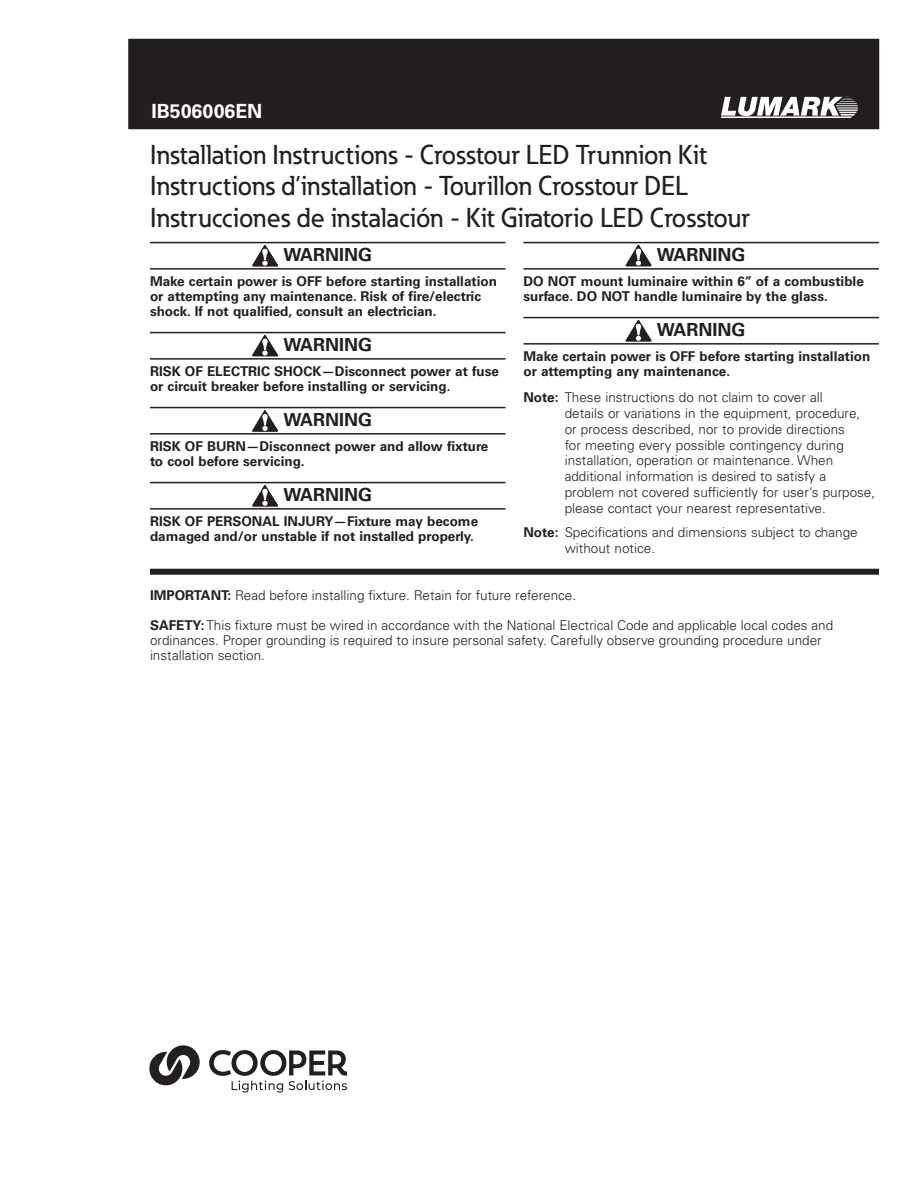
<style>
.page{position:relative;width:918px;height:1188px;background:#fff}
.page>*{position:absolute;margin:0;border:0;box-sizing:border-box;transform-origin:0 0}
.t1{font:500 27px "Eaton";color:#231f20}
.t2{font:700 19.5px "Univers LT Std";color:#fff}
._08_Alert_Head{font:700 18px "Univers LT Std";color:#231f20}
.t3{font:300 13.5px/15.8px "Univers LT Std";color:#231f20}
._08_Warning_Voltage{font:700 13.5px/15px "Univers LT Std";color:#231f20}
.s1{font-weight:700}
</style>
<div class="page">
<div style="left:129px;top:39px;width:750px;height:90px;background:#231f20"></div>
<div style="left:150px;top:569px;width:729px;height:6px;background:#231f20"></div>
<hr style="left:150px;top:242px;width:355px;height:1px;background:#231f20">
<hr style="left:150px;top:268px;width:355px;height:2px;background:#231f20">
<hr style="left:150px;top:332px;width:355px;height:1px;background:#231f20">
<hr style="left:150px;top:358px;width:355px;height:2px;background:#231f20">
<hr style="left:150px;top:407px;width:355px;height:1px;background:#231f20">
<hr style="left:150px;top:433px;width:355px;height:2px;background:#231f20">
<hr style="left:150px;top:482px;width:355px;height:1px;background:#231f20">
<hr style="left:150px;top:508px;width:355px;height:2px;background:#231f20">
<hr style="left:523px;top:242px;width:356px;height:1px;background:#231f20">
<hr style="left:523px;top:268px;width:356px;height:2px;background:#231f20">
<hr style="left:523px;top:317px;width:356px;height:1px;background:#231f20">
<hr style="left:523px;top:343px;width:356px;height:2px;background:#231f20">
<svg style="left:252px;top:334px;width:26px;height:23px"></svg>
<svg style="left:252px;top:245px;width:26px;height:23px"></svg>
<svg style="left:252px;top:410px;width:26px;height:23px"></svg>
<svg style="left:252px;top:485px;width:26px;height:23px"></svg>
<svg style="left:625px;top:244px;width:27px;height:23px"></svg>
<svg style="left:625px;top:320px;width:27px;height:23px"></svg>
<svg style="left:721px;top:97px;width:137px;height:21px"></svg>
<svg style="left:149px;top:1045px;width:51px;height:41px"></svg>
<svg style="left:209px;top:1050px;width:138px;height:43px"></svg>
<h2 class="t2" style="left:152px;top:100px;width:112px">IB506006EN</h2>
<p class="t1" style="left:150px;top:138px;width:558px">Installation Instructions - Crosstour LED Trunnion Kit</p>
<p class="t1" style="left:150px;top:170px;width:539px">Instructions d’installation - Tourillon Crosstour DEL</p>
<p class="t1" style="left:150px;top:201px;width:601px">Instrucciones de instalación - Kit Giratorio LED Crosstour</p>
<p class="_08_Alert_Head" style="left:283px;top:244px;width:90px">WARNING</p>
<p class="_08_Warning_Voltage" style="left:150px;top:274px;width:349px">Make certain power is OFF before starting installation or attempting any maintenance. Risk of fire/electric shock. If not qualified, consult an electrician.</p>
<p class="_08_Alert_Head" style="left:283px;top:334px;width:90px">WARNING</p>
<p class="_08_Warning_Voltage" style="left:150px;top:364px;width:351px">RISK OF ELECTRIC SHOCK—Disconnect power at fuse or circuit breaker before installing or servicing.</p>
<p class="_08_Alert_Head" style="left:283px;top:409px;width:90px">WARNING</p>
<p class="_08_Warning_Voltage" style="left:150px;top:439px;width:340px">RISK OF BURN—Disconnect power and allow fixture to cool before servicing.</p>
<p class="_08_Alert_Head" style="left:283px;top:484px;width:90px">WARNING</p>
<p class="_08_Warning_Voltage" style="left:150px;top:514px;width:330px">RISK OF PERSONAL INJURY—Fixture may become damaged and/or unstable if not installed properly.</p>
<p class="_08_Alert_Head" style="left:657px;top:244px;width:90px">WARNING</p>
<p class="_08_Warning_Voltage" style="left:523px;top:274px;width:342px">DO NOT mount luminaire within 6” of a combustible surface. DO NOT handle luminaire by the glass.</p>
<p class="_08_Alert_Head" style="left:657px;top:319px;width:90px">WARNING</p>
<p class="_08_Warning_Voltage" style="left:523px;top:349px;width:349px">Make certain power is OFF before starting installation or attempting any maintenance.</p>
<p class="_08_Warning_Voltage" style="left:523px;top:390px;width:17px">NNote:</p>
<p class="t3" style="left:565px;top:390px;width:312px">These instructions do not claim to cover all<br>details or variations in the equipment, procedure, or process described, nor to provide directions<br>for meeting every possible contingency during installation, operation or maintenance. When additional information is desired to satisfy a problem not covered sufficiently for user’s purpose, please contact your nearest representative.</p>
<p class="_08_Warning_Voltage" style="left:523px;top:525px;width:17px">NNote:</p>
<p class="t3" style="left:565px;top:525px;width:295px">Specifications and dimensions subject to change without notice.</p>
<p class="t3" style="left:150px;top:587px;width:428px"><span class="s1">IMPORTANT:</span> Read before installing fixture. Retain for future reference.</p>
<p class="t3" style="left:150px;top:617px;width:685px;line-height:15px"><span class="s1">SAFETY:</span> This fixture must be wired in accordance with the National Electrical Code and applicable local codes and ordinances. Proper grounding is required to insure personal safety. Carefully observe grounding procedure under installation section.</p>
</div>
